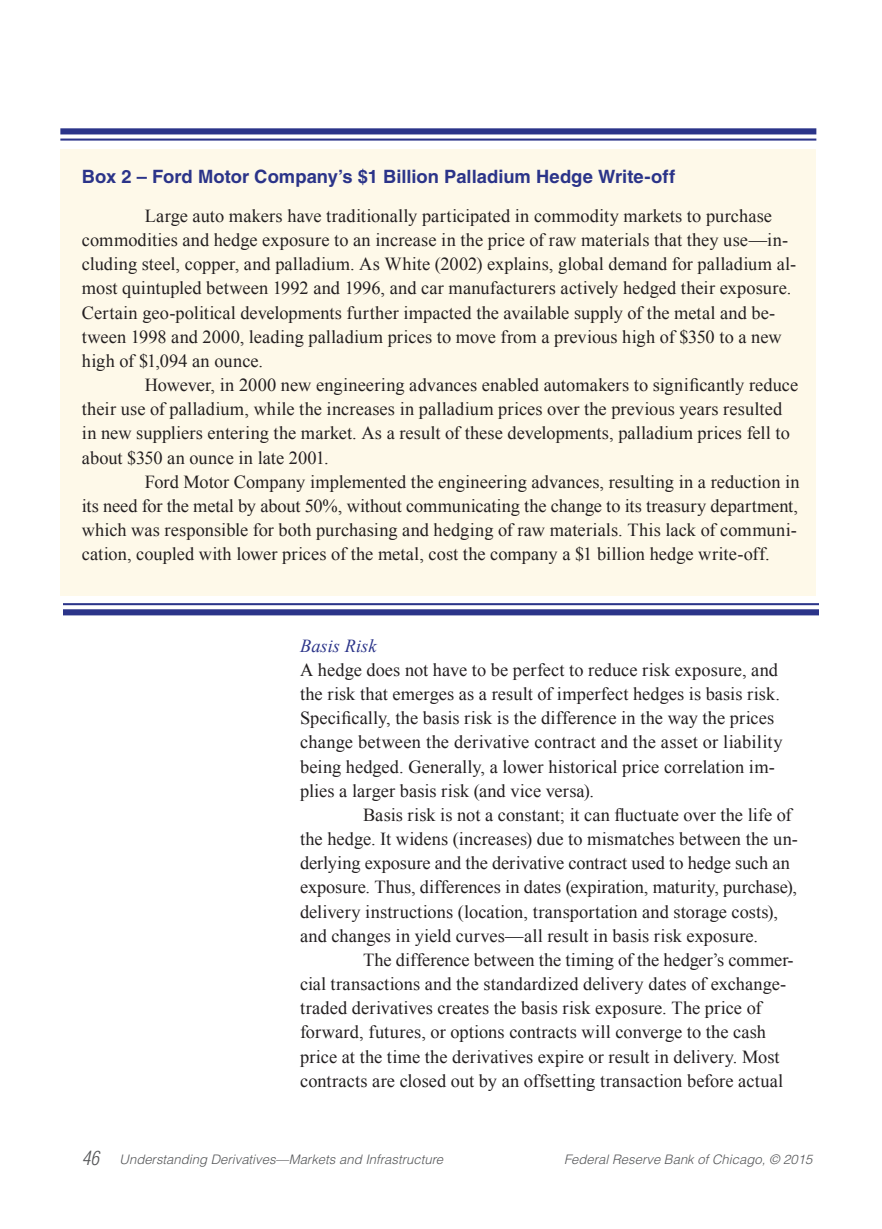
<style>
.page{position:relative;width:882px;height:1229px;background:#fff}
.page>*{position:absolute;margin:0;border:0;box-sizing:border-box;transform-origin:0 0}
.box_text{font:18.38px/24.2px "Times New Roman";letter-spacing:.005em;color:#231f20}
.Body{font:18.38px/24.2px "Times New Roman";letter-spacing:.005em;color:#231f20}
.box_heads_bold{font:700 18.38px "Helvetica LT Std";color:#2b3489}
.Subhead-Italic{font:italic 18.38px "Times New Roman";color:#2b3489}
.t1{font:italic 300 13.12px "Helvetica LT Std";color:#57585a}
.s1{font-stretch:condensed;font-size:19.25px}
</style>
<div class="page">
<div style="left:60px;top:149px;width:756px;height:446px;background:#fef9e9"></div>
<div style="left:60px;top:128px;width:756px;height:6px;background:#2b3489"></div>
<hr style="left:60px;top:138px;width:756px;height:3px;background:#2b3489">
<hr style="left:63px;top:603px;width:756px;height:2px;background:#2b3489">
<div style="left:63px;top:609px;width:756px;height:6px;background:#2b3489"></div>
<p class="box_heads_bold" style="left:82px;top:165px;width:595px">Box 2 – Ford Motor Company’s $1 Billion Palladium Hedge Write-off</p>
<p class="box_text" style="left:82px;top:203px;width:716px;text-indent:63px">Large auto makers have traditionally participated in commodity markets to purchase commodities and hedge exposure to an increase in the price of raw materials that they use—in&shy;cluding steel, copper, and palladium. As White (2002) explains, global demand for palladium al&shy;most quintupled between 1992 and 1996, and car manufacturers actively hedged their exposure.<br>Certain geo-political developments further impacted the available supply of the metal and be&shy;tween 1998 and 2000, leading palladium prices to move from a previous high of $350 to a new high of $1,094 an ounce.</p>
<p class="box_text" style="left:82px;top:372px;width:718px;text-indent:63px">However, in 2000 new engineering advances enabled automakers to significantly reduce their use of palladium, while the increases in palladium prices over the previous years resulted in new suppliers entering the market. As a result of these developments, palladium prices fell to about $350 an ounce in late 2001.</p>
<p class="box_text" style="left:82px;top:469px;width:719px;text-indent:63px">Ford Motor Company implemented the engineering advances, resulting in a reduction in its need for the metal by about 50%, without communicating the change to its treasury department, which was responsible for both purchasing and hedging of raw materials. This lack of communi&shy;cation, coupled with lower prices of the metal, cost the company a $1 billion hedge write-off.</p>
<p class="Subhead-Italic" style="left:300px;top:633px;width:78px">Basis Risk</p>
<p class="Body" style="left:300px;top:657px;width:484px">A hedge does not have to be perfect to reduce risk exposure, and the risk that emerges as a result of imperfect hedges is basis risk.<br>Specifically, the basis risk is the difference in the way the prices change between the derivative contract and the asset or liability being hedged. Generally, a lower historical price correlation im&shy;plies a larger basis risk (and vice versa).</p>
<p class="Body" style="left:300px;top:802px;width:499px;text-indent:63px">Basis risk is not a constant; it can fluctuate over the life of the hedge. It widens (increases) due to mismatches between the un&shy;derlying exposure and the derivative contract used to hedge such an exposure. Thus, differences in dates (expiration, maturity, purchase), delivery instructions (location, transportation and storage costs), and changes in yield curves—all result in basis risk exposure.</p>
<p class="Body" style="left:300px;top:947px;width:495px;text-indent:63px">The difference between the timing of the hedger’s commer&shy;cial transactions and the standardized delivery dates of exchange&shy;traded derivatives creates the basis risk exposure. The price of forward, futures, or options contracts will converge to the cash price at the time the derivatives expire or result in delivery. Most contracts are closed out by an offsetting transaction before actual</p>
<p class="t1" style="left:82px;top:1151px;width:363px"><span class="s1">46</span> Understanding Derivatives—Markets and Infrastructure</p>
<p class="t1" style="left:564px;top:1151px;width:250px">Federal Reserve Bank of Chicago, © 2015</p>
</div>
